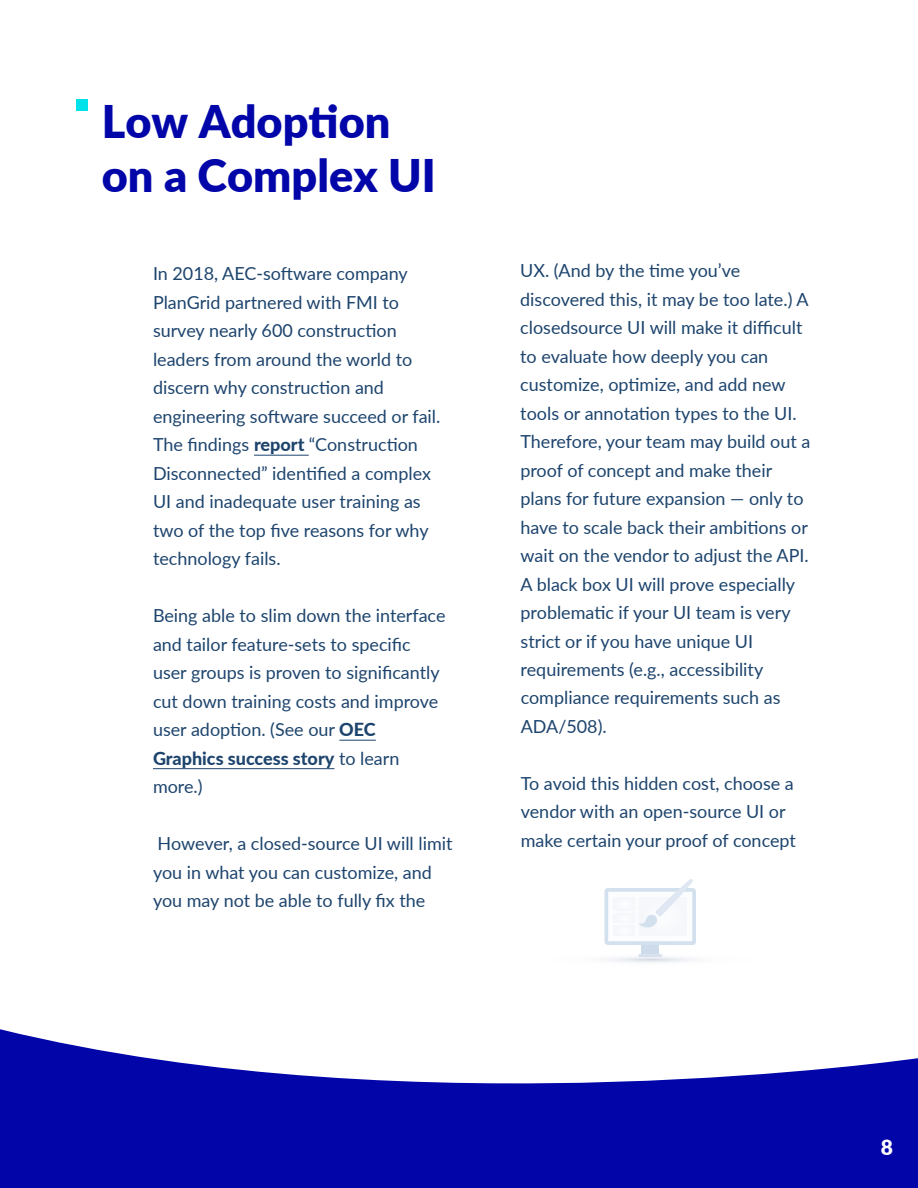
<style>
.page{position:relative;width:918px;height:1188px;background:#fff}
.page>*{position:absolute;margin:0;border:0;box-sizing:border-box;transform-origin:0 0}
.t1{font:900 45px/54px "Lato";color:#0206a8}
.t2{font:900 21px "Lato";color:#fff}
.t3{font:18px/28.5px "Lato";color:#1d446d}
.s1{font-weight:800}
</style>
<div class="page">
<svg style="left:0;top:1029px;width:918px;height:159px;fill:#0206a8"></svg>
<div style="left:76px;top:99px;width:12px;height:12px;background:#00e2ea"></div>
<svg style="left:527px;top:951px;width:246px;height:16px"></svg>
<div style="left:641px;top:945px;width:18px;height:9px;background:#cddbeb"></div>
<hr style="left:638px;top:954px;width:24px;height:3px;background:#83a4cd;border-radius:2px">
<svg style="left:604px;top:879px;width:92px;height:66px"></svg>
<hr style="left:254px;top:455px;width:55px;height:1px;background:#1d446d">
<hr style="left:339px;top:740px;width:37px;height:1px;background:#1d446d">
<hr style="left:153px;top:768px;width:181px;height:1px;background:#1d446d">
<h1 class="t1" style="left:102px;top:92px;width:336px">Low Adoption on a Complex UI</h1>
<p class="t3" style="left:153px;top:258px;width:289px">In 2018, AEC-software company<br>PlanGrid partnered with FMI to survey nearly 600 construction leaders from around the world to discern why construction and engineering software succeed or fail.<br>The findings <span class="s1">report</span> “Construction<br>Disconnected” identified a complex<br>UI and inadequate user training as two of the top five reasons for why technology fails.</p>
<p class="t3" style="left:153px;top:600px;width:294px">Being able to slim down the interface and tailor feature-sets to specific user groups is proven to significantly cut down training costs and improve user adoption. (See our <span class="s1">OEC<br>Graphics success story</span> to learn more.)</p>
<p class="t3" style="left:153px;top:828px;width:301px">However, a closed-source UI will limit you in what you can customize, and you may not be able to fully fix the</p>
<p class="t3" style="left:520px;top:256px;width:292px">UX. (And by the time you’ve discovered this, it may be too late.) A closedsource UI will make it difficult to evaluate how deeply you can customize, optimize, and add new tools or annotation types to the UI.<br>Therefore, your team may build out a proof of concept and make their plans for future expansion — only to have to scale back their ambitions or wait on the vendor to adjust the API.<br>A black box UI will prove especially problematic if your UI team is very strict or if you have unique UI requirements (e.g., accessibility compliance requirements such as<br>ADA/508).</p>
<p class="t3" style="left:521px;top:768px;width:277px">To avoid this hidden cost, choose a vendor with an open-source UI or make certain your proof of concept</p>
<p class="t2" style="left:881px;top:1131px;width:14px">8</p>
</div>
